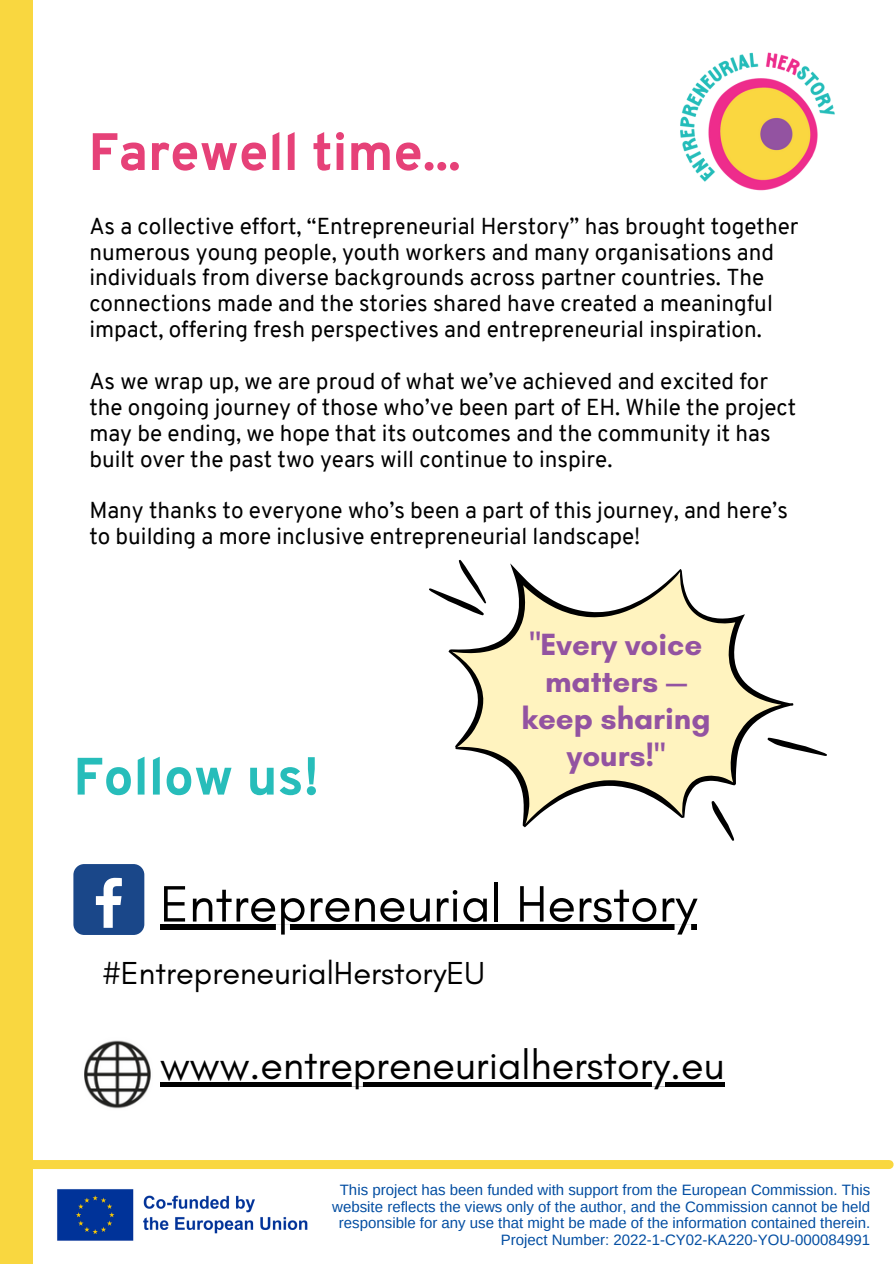
<style>
.page{position:relative;width:894px;height:1264px;background:#fff}
.page>*{position:absolute;margin:0;border:0;box-sizing:border-box;transform-origin:0 0}
.t1{font:800 52.5px "Overpass";color:#e64178}
.t2{font:800 52.5px "Overpass";color:#27bdba}
.t3{font:52.05px "Glacial Indifference";color:#000}
.t4{font:41.1px "Glacial Indifference";color:#000}
.t5{font:32.4px "Glacial Indifference";color:#000}
.t6{font:700 31.2px/37px "Glacial Indifference";color:#9353a1;text-align:center}
.t7{font:22.5px/25.8px "Overpass";color:#000}
.t8{font:15px/16.8px "Arimo";color:#034ea2;text-align:center}
</style>
<div class="page">
<img style="left:680px;top:52px;width:155px;height:139px">
<div style="left:0;top:0;width:33px;height:1263px;background:#f9d740"></div>
<div style="left:26px;top:1159px;width:862px;height:9px;background:#f9d740"></div>
<div style="left:73px;top:864px;width:71px;height:71px;background:#1a4789;border-radius:11px"></div>
<svg style="left:96px;top:877px;width:26px;height:50px"></svg>
<img style="left:84px;top:1040px;width:67px;height:69px">
<div style="left:160px;top:924px;width:537px;height:5px;background:#000"></div>
<hr style="left:160px;top:1082px;width:564px;height:4px;background:#000">
<img style="left:57px;top:1189px;width:251px;height:52px">
<svg style="left:448px;top:563px;width:345px;height:264px;fill:#fff3bf"></svg>
<svg style="left:429px;top:559px;width:57px;height:56px"></svg>
<svg style="left:767px;top:737px;width:59px;height:19px"></svg>
<svg style="left:711px;top:800px;width:23px;height:40px"></svg>
<p class="t1" style="left:89px;top:131px;width:373px">Farewell time...</p>
<p class="t7" style="left:89px;top:215px;width:710px">As a collective effort, “Entrepreneurial Herstory” has brought together numerous young people, youth workers and many organisations and individuals from diverse backgrounds across partner countries. The connections made and the stories shared have created a meaningful impact, offering fresh perspectives and entrepreneurial inspiration.</p>
<h5 class="t7" style="left:89px;top:370px;width:708px">As we wrap up, we are proud of what we’ve achieved and excited for the ongoing journey of those who’ve been part of EH. While the project may be ending, we hope that its outcomes and the community it has built over the past two years will continue to inspire.</h5>
<h1 class="t7" style="left:89px;top:500px;width:699px">Many thanks to everyone who’s been a part of this journey, and here’s to building a more inclusive entrepreneurial landscape!</h1>
<h6 class="t2" style="left:73px;top:755px;width:247px">Follow us!</h6>
<h2 class="t6" style="left:521px;top:625px;width:190px">"Every voice matters — keep sharing yours!"</h2>
<p class="t3" style="left:160px;top:872px;width:538px">Entrepreneurial Herstory</p>
<p class="t5" style="left:102px;top:952px;width:383px">#EntrepreneurialHerstoryEU</p>
<h1 class="t4" style="left:160px;top:1039px;width:565px">www.entrepreneurialherstory.eu</h1>
<h6 class="t8" style="left:332px;top:1181px;width:539px">This project has been funded with support from the European Commission. This website reflects the views only of the author, and the Commission cannot be held responsible for any use that might be made of the information contained therein.</h6>
<h6 class="t8" style="left:500px;top:1231px;width:371px">Project Number: 2022-1-CY02-KA220-YOU-000084991</h6>
</div>
